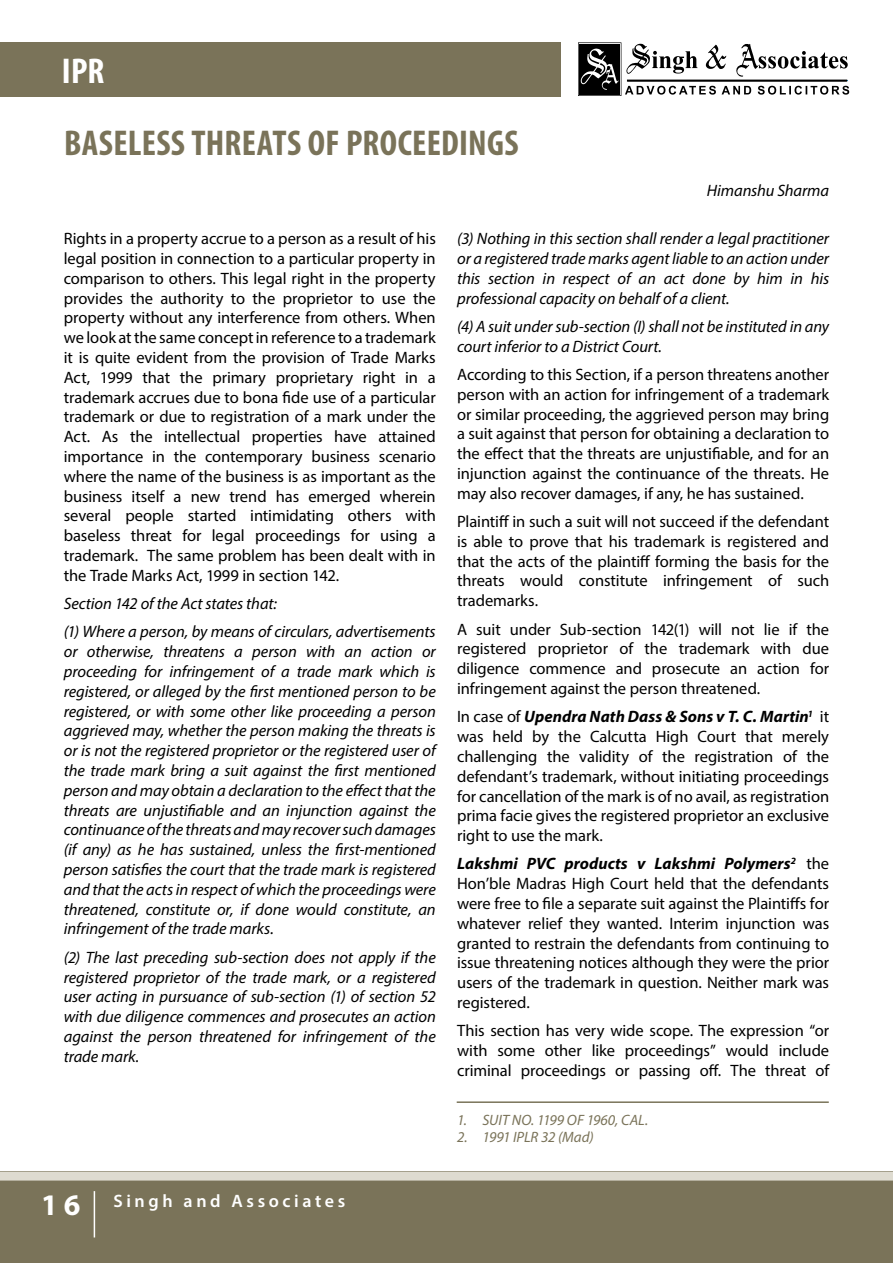
<style>
.page{position:relative;width:893px;height:1263px;background:#fff}
.page>*{position:absolute;margin:0;border:0;box-sizing:border-box;transform-origin:0 0}
.t1{font:700 condensed 36px "Myriad Pro";letter-spacing:.01em;color:#7a7359}
.t2{font:700 condensed 36px "Myriad Pro";color:#fff}
.t3{font:700 30px "Myriad Pro";color:#fff}
.t4{font:600 18px "Myriad Pro";letter-spacing:.2em;color:#fff}
.t5{font:16.5px/19.8px "Myriad Pro";letter-spacing:-.005em;color:#000;text-align:justify}
.t6{font:italic 16.5px/19.8px "Myriad Pro";letter-spacing:-.005em;color:#000;text-align:justify}
.t7{font:italic 15px "Myriad Pro";color:#7a7359}
.s1{font-weight:700;font-style:italic}
</style>
<div class="page">
<div style="left:0;top:43px;width:561px;height:54px;background:#7a7359"></div>
<svg style="left:578px;top:42px;width:271px;height:54px"></svg>
<div style="left:0;top:1171px;width:893px;height:92px;background:#7a7359"></div>
<div style="left:0;top:1171px;width:893px;height:9px;background:#dedbd0"></div>
<hr style="left:94px;top:1191px;width:1px;height:46px;background:#fff">
<hr style="left:457px;top:1101px;width:372px;height:2px;background:#7a7359">
<h1 class="t2" style="left:62px;top:48px;width:15px">IPR</h1>
<h1 class="t1" style="left:64px;top:120px;width:159px">BASELESS THREA</h1>
<h1 class="t1" style="left:272px;top:120px;width:91px">TS OF PROCEEDING</h1>
<h1 class="t1" style="left:504px;top:120px;width:16px">S</h1>
<p class="t6" style="left:707px;top:180px;width:124px">Himanshu Sharma</p>
<p class="t5" style="left:64px;top:228px;width:374px">Rights in a property accrue to a person as a result of his legal position in connection to a particular property in comparison to others. This legal right in the property provides the authority to the proprietor to use the property without any interference from others. When we look at the same concept in reference to a trademark it is quite evident from the provision of Trade Marks Act, 1999 that the primary proprietary right in a trademark accrues due to bona fide use of a particular trademark or due to registration of a mark under the Act. As the intellectual properties have attained importance in the contemporary business scenario where the name of the business is as important as the business itself a new trend has emerged wherein several people started intimidating others with baseless threat for legal proceedings for using a trademark. The same problem has been dealt with in the Trade Marks Act, 1999 in section 142.</p>
<p class="t6" style="left:64px;top:589px;width:373px;line-height:28.3px">Section 142 of the Act states that:<br>(1) Where a person, by means of circulars, advertisements</p>
<p class="t6" style="left:64px;top:641px;width:374px">or otherwise, threatens a person with an action or proceeding for infringement of a trade mark which is registered, or alleged by the first mentioned person to be registered, or with some other like proceeding a person aggrieved may, whether the person making the threats is or is not the registered proprietor or the registered user of the trade mark bring a suit against the first mentioned person and may obtain a declaration to the effect that the threats are unjustifiable and an injunction against the continuance of the threats and may recover such damages (if any) as he has sustained, unless the first-mentioned person satisfies the court that the trade mark is registered and that the acts in respect of which the proceedings were threatened, constitute or, if done would constitute, an infringement of the trade marks.</p>
<p class="t6" style="left:64px;top:947px;width:374px">(2) The last preceding sub-section does not apply if the registered proprietor of the trade mark, or a registered user acting in pursuance of sub-section (1) of section 52 with due diligence commences and prosecutes an action against the person threatened for infringement of the trade mark.</p>
<p class="t6" style="left:457px;top:228px;width:374px">(3) Nothing in this section shall render a legal practitioner or a registered trade marks agent liable to an action under this section in respect of an act done by him in his professional capacity on behalf of a client.</p>
<p class="t6" style="left:457px;top:316px;width:373px">(4) A suit under sub-section (I) shall not be instituted in any court inferior to a District Court.</p>
<p class="t5" style="left:457px;top:364px;width:374px">According to this Section, if a person threatens another person with an action for infringement of a trademark or similar proceeding, the aggrieved person may bring a suit against that person for obtaining a declaration to the effect that the threats are unjustifiable, and for an injunction against the continuance of the threats. He may also recover damages, if any, he has sustained.</p>
<p class="t5" style="left:457px;top:511px;width:374px">Plaintiff in such a suit will not succeed if the defendant is able to prove that his trademark is registered and that the acts of the plaintiff forming the basis for the threats would constitute infringement of such trademarks.</p>
<p class="t5" style="left:457px;top:619px;width:374px">A suit under Sub-section 142(1) will not lie if the registered proprietor of the trademark with due diligence commence and prosecute an action for infringement against the person threatened.</p>
<p class="t5" style="left:457px;top:706px;width:374px">In case of <span class="s1">Upendra Nath Dass &amp; Sons v T. C. Martin</span><sup>1</sup> it was held by the Calcutta High Court that merely challenging the validity of the registration of the defendant’s trademark, without initiating proceedings for cancellation of the mark is of no avail, as registration prima facie gives the registered proprietor an exclusive right to use the mark.</p>
<p class="t5" style="left:457px;top:854px;width:374px"><span class="s1">Lakshmi PVC products v Lakshmi Polymers</span><sup>2</sup> the Hon’ble Madras High Court held that the defendants were free to file a separate suit against the Plaintiffs for whatever relief they wanted. Interim injunction was granted to restrain the defendants from continuing to issue threatening notices although they were the prior users of the trademark in question. Neither mark was registered.</p>
<p class="t5" style="left:457px;top:1021px;width:374px">This section has very wide scope. The expression “or with some other like proceedings” would include criminal proceedings or passing off. The threat of</p>
<p class="t7" style="left:457px;top:1111px;width:193px">1. SUIT NO. 1199 OF 1960, CAL.</p>
<p class="t7" style="left:457px;top:1127px;width:138px">2. 1991 IPLR 32 (Mad)</p>
<h2 class="t3" style="left:41px;top:1185px;width:41px">16</h2>
<p class="t4" style="left:113px;top:1190px;width:233px">Singh and Associates</p>
</div>
